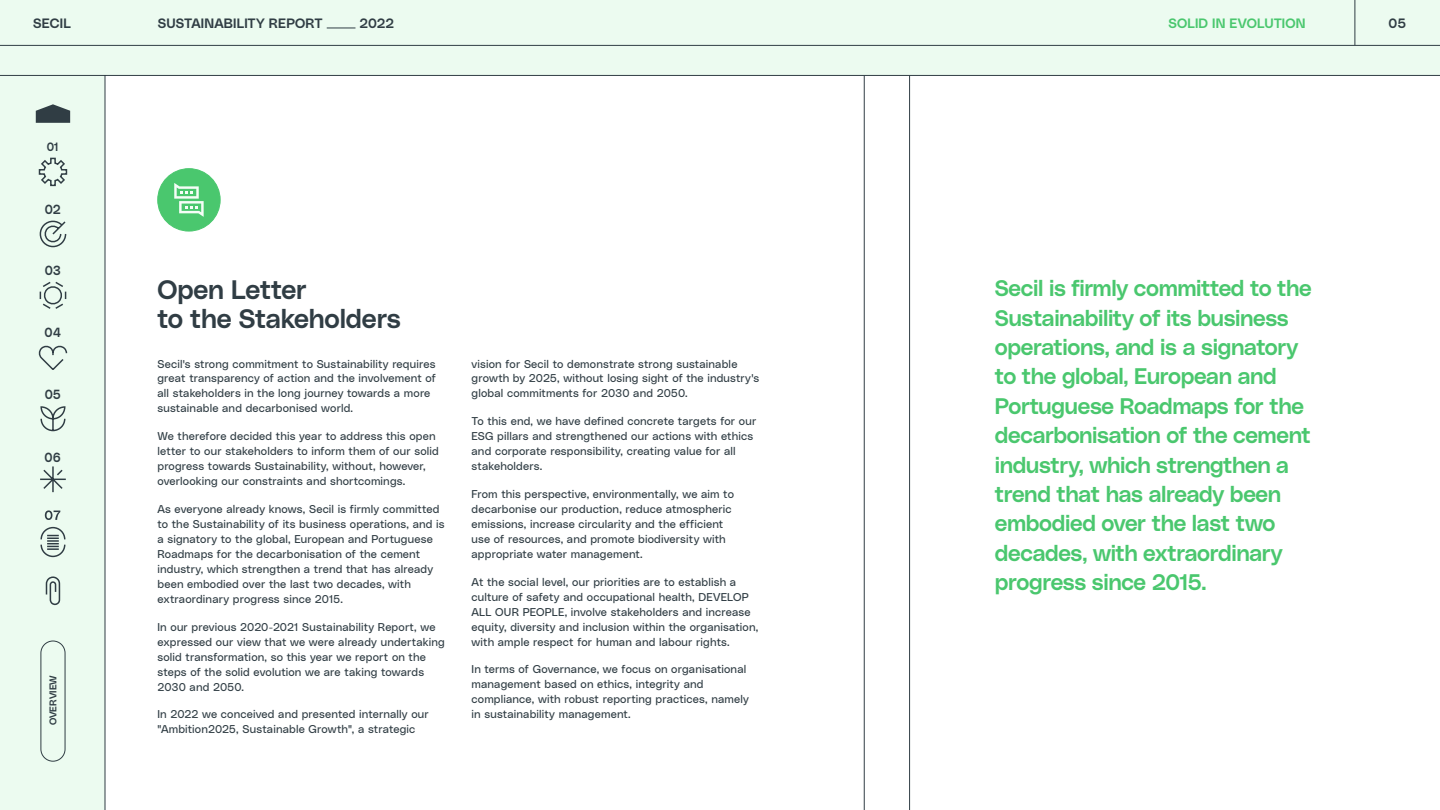
<style>
.page{position:relative;width:1440px;height:810px;background:#fff}
.page>*{position:absolute;margin:0;border:0;box-sizing:border-box;transform-origin:0 0}
.t1{font:26.55px/28.5px "Poly Sans Median";letter-spacing:-.005em;color:#303d44}
.t2{font:22.42px/29.4px "Poly Sans Median";letter-spacing:-.015em;color:#4ac76e}
.t3{font:13.5px "Poly Sans Median";letter-spacing:.01em;color:#303d44}
.t4{font:13.5px "Poly Sans Median";letter-spacing:.015em;color:#4ac76e}
.t5{font:13.2px "Poly Sans Median";color:#303d44;scale:.94 1}
.t6{font:12px "Poly Sans Median";color:#303d44;scale:.94 1}
.t7{font:11.25px/15px "Poly Sans Neutral";letter-spacing:.015em;color:#303d44}
.t8{font:9.75px "Poly Sans Median";letter-spacing:.005em;color:#303d44}
</style>
<div class="page">
<div style="left:105px;top:0;width:1335px;height:75px;background:#ecfbf0"></div>
<div style="left:0;top:0;width:105px;height:810px;background:#ecfbf0"></div>
<hr style="left:105px;top:75px;width:1px;height:735px;background:#303d44">
<hr style="left:0;top:45px;width:1440px;height:1px;background:#303d44">
<hr style="left:0;top:75px;width:1440px;height:1px;background:#303d44">
<hr style="left:1355px;top:0;width:1px;height:45px;background:#303d44">
<svg style="left:327px;top:28px;width:28px;height:1px"></svg>
<div style="left:41px;top:641px;width:24px;height:120px;border:1px solid #303d44;border-radius:12px"></div>
<svg style="left:36px;top:104px;width:34px;height:19px"></svg>
<svg style="left:38px;top:157px;width:30px;height:30px"></svg>
<svg style="left:46px;top:576px;width:14px;height:29px"></svg>
<svg style="left:38px;top:345px;width:30px;height:25px"></svg>
<svg style="left:39px;top:220px;width:28px;height:28px"></svg>
<svg style="left:40px;top:466px;width:26px;height:27px"></svg>
<svg style="left:39px;top:281px;width:28px;height:28px"></svg>
<svg style="left:40px;top:406px;width:26px;height:26px"></svg>
<svg style="left:45px;top:510px;width:15px;height:10px"></svg>
<svg style="left:40px;top:526px;width:26px;height:32px"></svg>
<div style="left:158px;top:169px;width:62px;height:62px;background:#4ac76e;border-radius:50%"></div>
<div style="left:157px;top:168px;width:63px;height:63px;border:1px solid #4ac76e;border-radius:50%"></div>
<svg style="left:174px;top:183px;width:30px;height:34px"></svg>
<hr style="left:864px;top:75px;width:1px;height:735px;background:#303d44">
<hr style="left:909px;top:75px;width:1px;height:735px;background:#303d44">
<p class="t3" style="left:33px;top:13px;width:39px">SECIL</p>
<p class="t3" style="left:158px;top:13px;width:166px">SUSTAINABILITY REPORT</p>
<p class="t3" style="left:360px;top:13px;width:36px">2022</p>
<p class="t4" style="left:1169px;top:13px;width:138px">SOLID IN EVOLUTION</p>
<p class="t3" style="left:1389px;top:13px;width:19px">05</p>
<p class="t6" style="left:47px;top:137px;width:14px">01</p>
<p class="t5" style="left:45px;top:199px;width:19px">02</p>
<p class="t5" style="left:45px;top:260px;width:19px">03</p>
<p class="t5" style="left:45px;top:322px;width:19px">04</p>
<p class="t5" style="left:45px;top:384px;width:19px">05</p>
<p class="t5" style="left:45px;top:447px;width:19px">06</p>
<p class="t8" style="left:45px;top:725px;width:52px;rotate:-90deg">OVERVIEW</p>
<h1 class="t1" style="left:158px;top:273px;width:245px">Open Letter<br>to the Stakeholders</h1>
<p class="t2" style="left:995px;top:272px;width:318px">Secil is firmly committed to the<br>Sustainability of its business operations, and is a signatory to the global, European and<br>Portuguese Roadmaps for the decarbonisation of the cement industry, which strengthen a trend that has already been embodied over the last two decades, with extraordinary progress since 2015.</p>
<p class="t7" style="left:158px;top:355px;width:280px">Secil's strong commitment to Sustainability requires great transparency of action and the involvement of all stakeholders in the long journey towards a more sustainable and decarbonised world.</p>
<p class="t7" style="left:158px;top:428px;width:283px">We therefore decided this year to address this open letter to our stakeholders to inform them of our solid progress towards Sustainability, without, however, overlooking our constraints and shortcomings.</p>
<p class="t7" style="left:158px;top:501px;width:289px">As everyone already knows, Secil is firmly committed to the Sustainability of its business operations, and is a signatory to the global, European and Portuguese Roadmaps for the decarbonisation of the cement industry, which strengthen a trend that has already been embodied over the last two decades, with extraordinary progress since 2015.</p>
<p class="t7" style="left:158px;top:618px;width:289px">In our previous 2020-2021 Sustainability Report, we expressed our view that we were already undertaking solid transformation, so this year we report on the steps of the solid evolution we are taking towards 2030 and 2050.</p>
<p class="t7" style="left:158px;top:706px;width:273px">In 2022 we conceived and presented internally our "Ambition2025, Sustainable Growth", a strategic</p>
<p class="t7" style="left:472px;top:355px;width:289px">vision for Secil to demonstrate strong sustainable growth by 2025, without losing sight of the industry's global commitments for 2030 and 2050.</p>
<p class="t7" style="left:472px;top:413px;width:286px">To this end, we have defined concrete targets for our ESG pillars and strengthened our actions with ethics and corporate responsibility, creating value for all stakeholders.</p>
<p class="t7" style="left:472px;top:486px;width:264px">From this perspective, environmentally, we aim to decarbonise our production, reduce atmospheric emissions, increase circularity and the efficient use of resources, and promote biodiversity with appropriate water management.</p>
<p class="t7" style="left:472px;top:573px;width:288px">At the social level, our priorities are to establish a culture of safety and occupational health, DEVELOP ALL OUR PEOPLE, involve stakeholders and increase equity, diversity and inclusion within the organisation, with ample respect for human and labour rights.</p>
<p class="t7" style="left:472px;top:661px;width:279px">In terms of Governance, we focus on organisational management based on ethics, integrity and compliance, with robust reporting practices, namely in sustainability management.</p>
</div>
